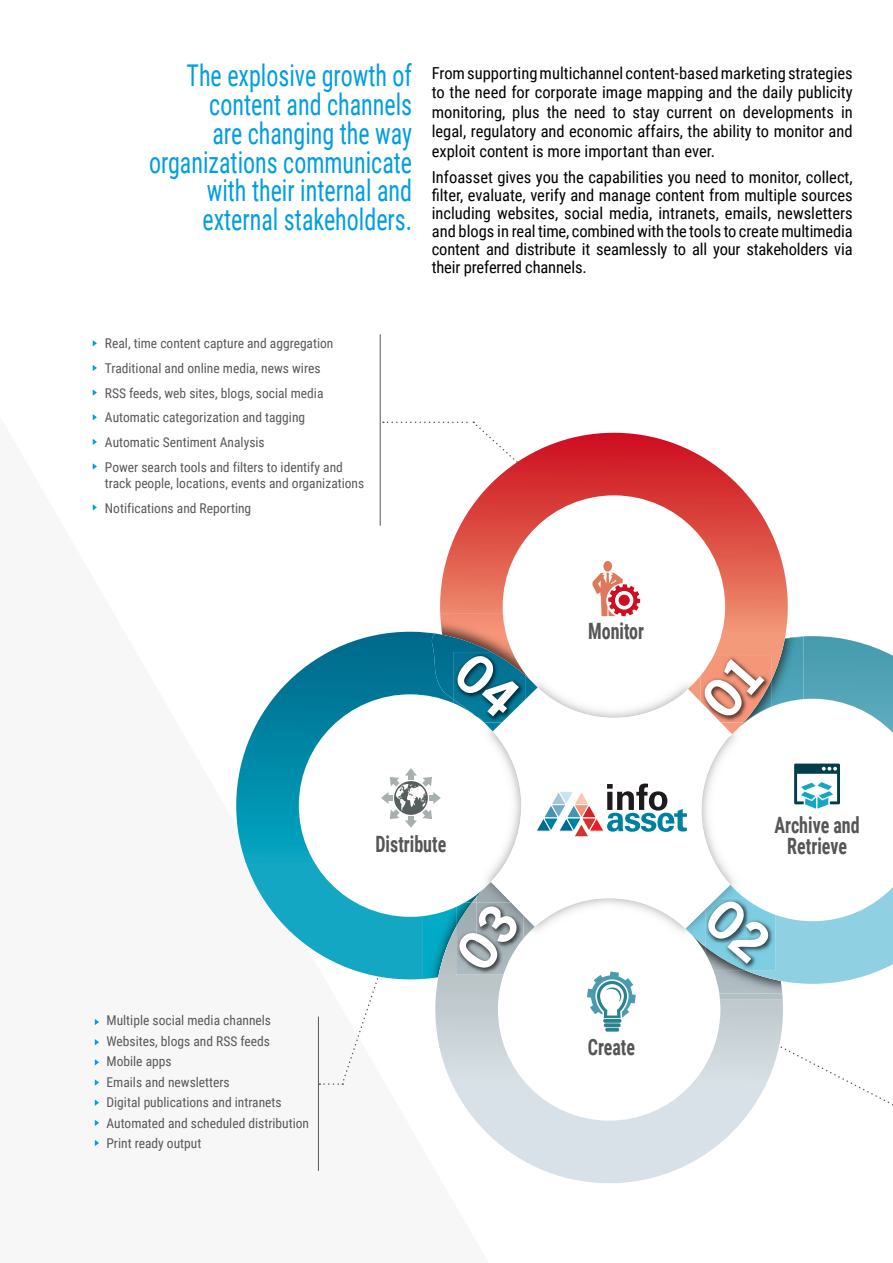
<style>
.page{position:relative;width:893px;height:1263px;background:#fff}
.page>*{position:absolute;margin:0;border:0;box-sizing:border-box;transform-origin:0 0}
.t1{font:30px/28.8px "Roboto Condensed";color:#009ee0;text-align:right;scale:.8 1}
.t2{font:700 22.5px "Roboto Condensed";color:#555658;scale:.8 1}
.t3{font:16.5px/18px "Roboto Condensed";letter-spacing:-.01em;color:#000;text-align:justify}
.t4{font:13.5px/20.4px "Roboto Condensed";color:#58585a}
</style>
<div class="page">
<hr style="left:318px;top:1016px;width:1px;height:155px;background:#58585a">
<svg style="left:95px;top:1019px;width:4px;height:6px"></svg>
<svg style="left:95px;top:1039px;width:4px;height:6px"></svg>
<svg style="left:95px;top:1059px;width:4px;height:6px"></svg>
<svg style="left:95px;top:1079px;width:4px;height:7px"></svg>
<svg style="left:95px;top:1099px;width:4px;height:7px"></svg>
<svg style="left:95px;top:1120px;width:4px;height:6px"></svg>
<svg style="left:95px;top:1140px;width:4px;height:6px"></svg>
<svg style="left:93px;top:439px;width:4px;height:6px"></svg>
<svg style="left:93px;top:463px;width:4px;height:7px"></svg>
<svg style="left:93px;top:414px;width:4px;height:6px"></svg>
<svg style="left:93px;top:389px;width:4px;height:7px"></svg>
<svg style="left:93px;top:365px;width:4px;height:6px"></svg>
<svg style="left:93px;top:340px;width:4px;height:6px"></svg>
<svg style="left:93px;top:504px;width:4px;height:6px"></svg>
<hr style="left:380px;top:334px;width:1px;height:192px;background:#58585a">
<svg style="left:383px;top:421px;width:101px;height:12px"></svg>
<svg style="left:236px;top:657px;width:83px;height:297px"></svg>
<svg style="left:490px;top:1136px;width:238px;height:47px"></svg>
<svg style="left:440px;top:433px;width:348px;height:198px"></svg>
<img style="left:440px;top:613px;width:98px;height:18px">
<svg style="left:319px;top:631px;width:574px;height:505px"></svg>
<div style="left:603px;top:561px;width:9px;height:11px;background:#df795b;border-radius:50%"></div>
<svg style="left:592px;top:572px;width:48px;height:44px"></svg>
<h1 class="t1" style="left:149px;top:60px;width:330px">The explosive growth of content and channels<br>are changing the way organizations communicate with their internal and external stakeholders.</h1>
<p class="t3" style="left:432px;top:63px;width:422px;line-height:19.5px">From supporting multichannel content-based marketing strategies to the need for corporate image mapping and the daily publicity monitoring, plus the need to stay current on developments in legal, regulatory and economic affairs, the ability to monitor and exploit content is more important than ever.</p>
<p class="t3" style="left:432px;top:168px;width:422px">Infoasset gives you the capabilities you need to monitor, collect, filter, evaluate, verify and manage content from multiple sources including websites, social media, intranets, emails, newsletters and blogs in real time, combined with the tools to create multimedia content and distribute it seamlessly to all your stakeholders via their preferred channels.</p>
<p class="t4" style="left:105px;top:331px;width:239px;line-height:24.8px">Real, time content capture and aggregation Traditional and online media, news wires RSS feeds, web sites, blogs, social media Automatic categorization and tagging Automatic Sentiment Analysis<br>Power search tools and filters to identify and</p>
<p class="t4" style="left:105px;top:470px;width:261px;line-height:24.8px">track people, locations, events and organizations<br>Notifications and Reporting</p>
<h2 class="t2" style="left:588px;top:616px;width:72px">Monitor</h2>
<p class="t4" style="left:106px;top:1010px;width:204px">Multiple social media channels<br>Websites, blogs and RSS feeds<br>Mobile apps<br>Emails and newsletters<br>Digital publications and intranets<br>Automated and scheduled distribution<br>Print ready output</p>
<h2 class="t2" style="left:774px;top:809px;width:108px">Archive and</h2>
<h2 class="t2" style="left:375px;top:828px;width:90px">Distribute</h2>
<h2 class="t2" style="left:787px;top:831px;width:76px">Retrieve</h2>
<h2 class="t2" style="left:588px;top:1031px;width:60px">Create</h2>
</div>
